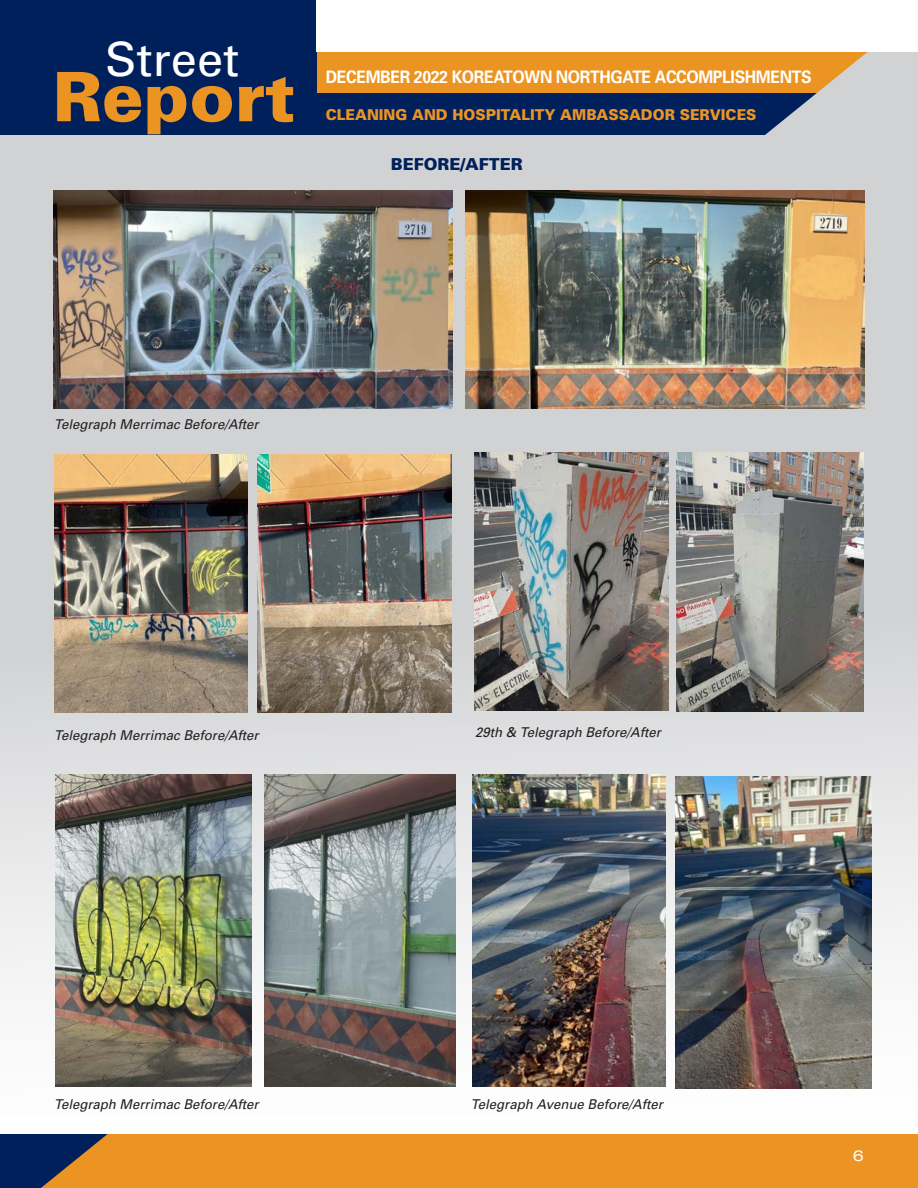
<style>
.page{position:relative;width:918px;height:1188px;background:#fff}
.page>*{position:absolute;margin:0;border:0;box-sizing:border-box;transform-origin:0 0}
.t1{font:900 68.25px "Univers";color:#ec9422}
.t2{font:47.25px "Univers";color:#fff}
.t3{font:700 17.25px "Univers";letter-spacing:-.025em;color:#fff;scale:.92 1}
.t4{font:900 16.5px "Univers";color:#00205b}
.t5{font:900 15px "Univers";color:#ec9422;scale:.95 1}
.t6{font:expanded 15px "Univers";color:#fff}
.t7{font:italic 13.5px "Univers";color:#231f20}
</style>
<div class="page">
<div style="left:0;top:1134px;width:918px;height:54px;background:#ec9422"></div>
<svg style="left:0;top:1134px;width:108px;height:54px"></svg>
<div style="left:0;top:117px;width:918px;height:999px;background:linear-gradient(to bottom,#c3c4c6,#f4f4f5)"></div>
<div style="left:0;top:0;width:317px;height:134px;background:#00205b"></div>
<div style="left:317px;top:52px;width:592px;height:41px;background:#ec9422"></div>
<div style="left:317px;top:93px;width:592px;height:41px;background:#00205b"></div>
<svg style="left:675px;top:52px;width:243px;height:280px;fill:#d1d2d4"></svg>
<img style="left:54px;top:190px;width:398px;height:218px">
<img style="left:466px;top:191px;width:398px;height:218px">
<img style="left:54px;top:455px;width:194px;height:258px">
<img style="left:258px;top:455px;width:193px;height:258px">
<img style="left:55px;top:774px;width:197px;height:313px">
<img style="left:265px;top:774px;width:191px;height:313px">
<img style="left:475px;top:453px;width:193px;height:258px">
<img style="left:676px;top:453px;width:188px;height:258px">
<img style="left:472px;top:775px;width:193px;height:311px">
<img style="left:675px;top:777px;width:197px;height:311px">
<p class="t2" style="left:105px;top:30px;width:135px">Street</p>
<p class="t1" style="left:53px;top:55px;width:244px">Report</p>
<p class="t3" style="left:326px;top:65px;width:530px">DECEMBER 2022 KOREATOWN NORTHGATE ACCOMPLISHMENTS</p>
<p class="t5" style="left:326px;top:105px;width:455px">CLEANING AND HOSPITALITY AMBASSADOR SERVICES</p>
<p class="t7" style="left:54px;top:416px;width:206px">Telegraph Merrimac Before/After</p>
<p class="t7" style="left:54px;top:727px;width:206px">Telegraph Merrimac Before/After</p>
<p class="t4" style="left:391px;top:154px;width:133px">BEFORE/AFTER</p>
<p class="t7" style="left:475px;top:723px;width:187px">29th &amp; Telegraph Before/After</p>
<p class="t7" style="left:54px;top:1096px;width:206px">Telegraph Merrimac Before/After</p>
<p class="t7" style="left:471px;top:1096px;width:194px">Telegraph Avenue Before/After</p>
<p class="t6" style="left:853px;top:1147px;width:13px">6</p>
</div>
